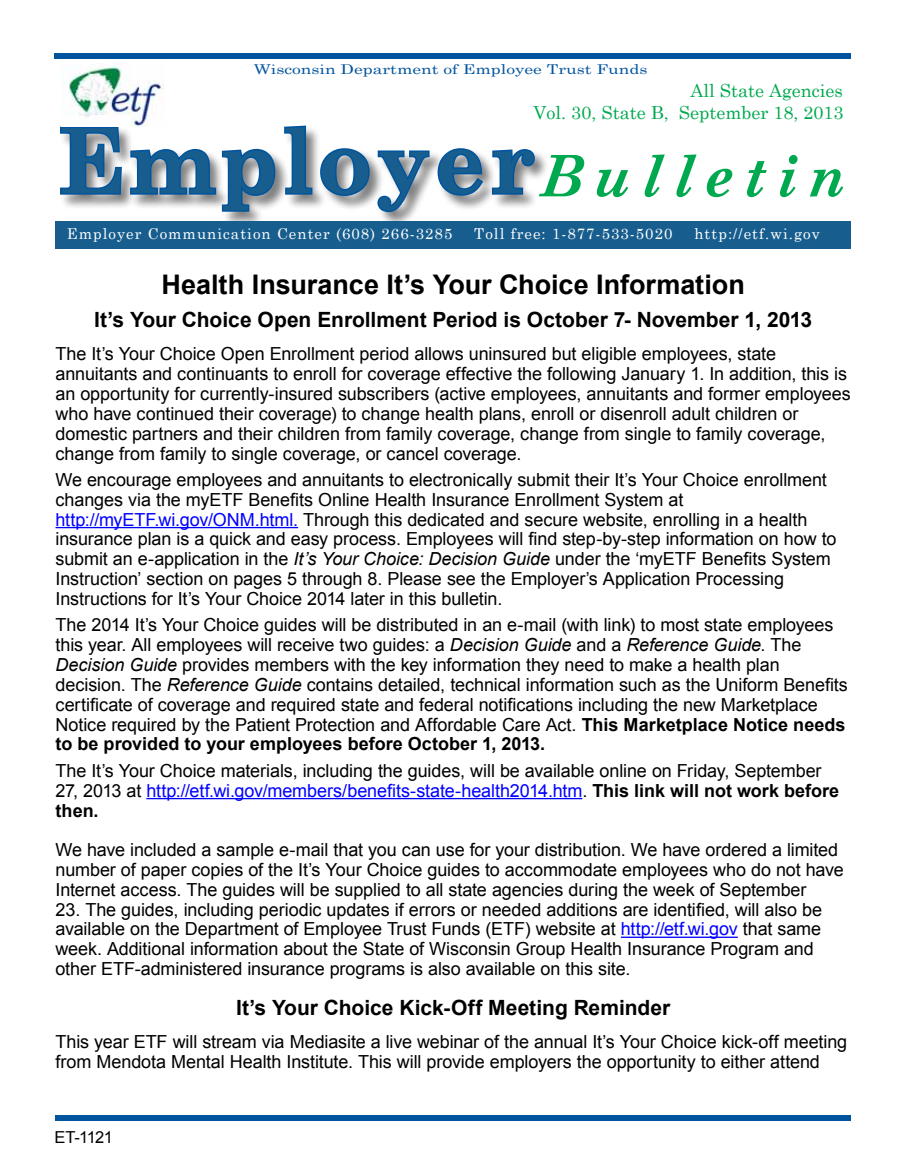
<style>
.page{position:relative;width:905px;height:1175px;background:#fff}
.page>*{position:absolute;margin:0;border:0;box-sizing:border-box;transform-origin:0 0}
.t1{font:700 90px "Century Schoolbook";letter-spacing:.05em;color:#175e8f}
.H2_cc{font:700 27px "Arial";color:#000}
.Body_text_space_afte{font:700 21px "Arial";color:#000}
.Body_text_space_afte-2{font:18px/19.8px "Arial";letter-spacing:-.005em;color:#000}
.Body_text{font:18px/19.8px "Arial";letter-spacing:-.005em;color:#000}
.t2{font:18px "Century Schoolbook";color:#00a94f}
.Numbered_list_INSIDE{font:16.5px "Arial";letter-spacing:-.04em;color:#000}
.t3{font:15px "Century Schoolbook";letter-spacing:.07em;color:#fff}
.t4{font:13.5px "Century Schoolbook";color:#00549e;scale:1.29 1}
.s1{font-style:italic;font-size:57.3px;color:#00a94f}
.s2{color:#00f}
.s3{font-style:italic}
.s4{font-weight:700}
</style>
<div class="page">
<div style="left:54px;top:54px;width:796px;height:5px;background:#00549e"></div>
<div style="left:56px;top:1115px;width:794px;height:5px;background:#00549e"></div>
<div style="left:59px;top:125px;width:490px;height:102px;background:#000;opacity:.5"></div>
<svg style="left:59px;top:125px;width:478px;height:89px"></svg>
<div style="left:56px;top:221px;width:794px;height:27px;background:#175e8f"></div>
<hr style="left:56px;top:527px;width:242px;height:1px;background:#00f">
<hr style="left:146px;top:798px;width:436px;height:1px;background:#00f">
<hr style="left:621px;top:936px;width:116px;height:2px;background:#00f">
<img style="left:61px;top:64px;width:103px;height:62px">
<p class="t4" style="left:254px;top:58px;width:307px">Wisconsin Department of Employee Trust Funds</p>
<p class="t2" style="left:690px;top:75px;width:154px">All State Agencies</p>
<p class="t2" style="left:533px;top:97px;width:311px">Vol. 30, State B, September 18, 2013</p>
<h1 class="t1" style="left:58px;top:91px;width:794px">Employer<span class="s1">Bulletin</span></h1>
<p class="t3" style="left:67px;top:221px;width:387px">Employer Communication Center (608) 266-3285</p>
<p class="t3" style="left:474px;top:221px;width:200px">Toll free: 1-877-533-5020</p>
<p class="t3" style="left:694px;top:221px;width:127px">http://etf.wi.gov</p>
<p class="H2_cc" style="left:161px;top:266px;width:585px">Health Insurance It’s Your Choice Information</p>
<p class="Body_text_space_afte" style="left:94px;top:306px;width:719px">It’s Your Choice Open Enrollment Period is October 7- November 1, 2013</p>
<p class="Body_text_space_afte-2" style="left:56px;top:344px;width:796px">The It’s Your Choice Open Enrollment period allows uninsured but eligible employees, state annuitants and continuants to enroll for coverage effective the following January 1. In addition, this is an opportunity for currently-insured subscribers (active employees, annuitants and former employees who have continued their coverage) to change health plans, enroll or disenroll adult children or domestic partners and their children from family coverage, change from single to family coverage, change from family to single coverage, or cancel coverage.</p>
<p class="Body_text_space_afte-2" style="left:56px;top:470px;width:772px">We encourage employees and annuitants to electronically submit their It’s Your Choice enrollment changes via the myETF Benefits Online Health Insurance Enrollment System at</p>
<p class="Body_text_space_afte-2" style="left:56px;top:509px;width:782px"><span class="s2">http://myETF.wi.gov/ONM.html.</span> Through this dedicated and secure website, enrolling in a health insurance plan is a quick and easy process. Employees will find step-by-step information on how to submit an e-application in the <span class="s3">It’s Your Choice: Decision Guide</span> under the ‘myETF Benefits System Instruction’ section on pages 5 through 8. Please see the Employer’s Application Processing Instructions for It’s Your Choice 2014 later in this bulletin.</p>
<p class="Body_text_space_afte-2" style="left:56px;top:615px;width:794px">The 2014 It’s Your Choice guides will be distributed in an e-mail (with link) to most state employees this year. All employees will receive two guides: a <span class="s3">Decision Guide</span> and a <span class="s3">Reference Guide</span>. The <span class="s3">Decision Guide</span> provides members with the key information they need to make a health plan decision. The <span class="s3">Reference Guide</span> contains detailed, technical information such as the Uniform Benefits certificate of coverage and required state and federal notifications including the new Marketplace Notice required by the Patient Protection and Affordable Care Act. <span class="s4">This Marketplace Notice needs to be provided to your employees before October 1, 2013.</span></p>
<p class="Body_text" style="left:56px;top:761px;width:785px">The It’s Your Choice materials, including the guides, will be available online on Friday, September<br>27, 2013 at <span class="s2">http://etf.wi.gov/members/benefits-state-health2014.htm</span>. <span class="s4">This link will not work before then.</span></p>
<p class="Body_text_space_afte-2" style="left:56px;top:840px;width:789px">We have included a sample e-mail that you can use for your distribution. We have ordered a limited number of paper copies of the It’s Your Choice guides to accommodate employees who do not have<br>Internet access. The guides will be supplied to all state agencies during the week of September</p>
<p class="Body_text_space_afte-2" style="left:56px;top:899px;width:768px">23. The guides, including periodic updates if errors or needed additions are identified, will also be available on the Department of Employee Trust Funds (ETF) website at <span class="s2">http://etf.wi.gov</span> that same week. Additional information about the State of Wisconsin Group Health Insurance Program and other ETF-administered insurance programs is also available on this site.</p>
<p class="Body_text_space_afte" style="left:236px;top:993px;width:436px">It’s Your Choice Kick-Off Meeting Reminder</p>
<p class="Body_text" style="left:56px;top:1032px;width:793px">This year ETF will stream via Mediasite a live webinar of the annual It’s Your Choice kick-off meeting from Mendota Mental Health Institute. This will provide employers the opportunity to either attend</p>
<p class="Numbered_list_INSIDE" style="left:54px;top:1126px;width:60px">ET-1121</p>
</div>
